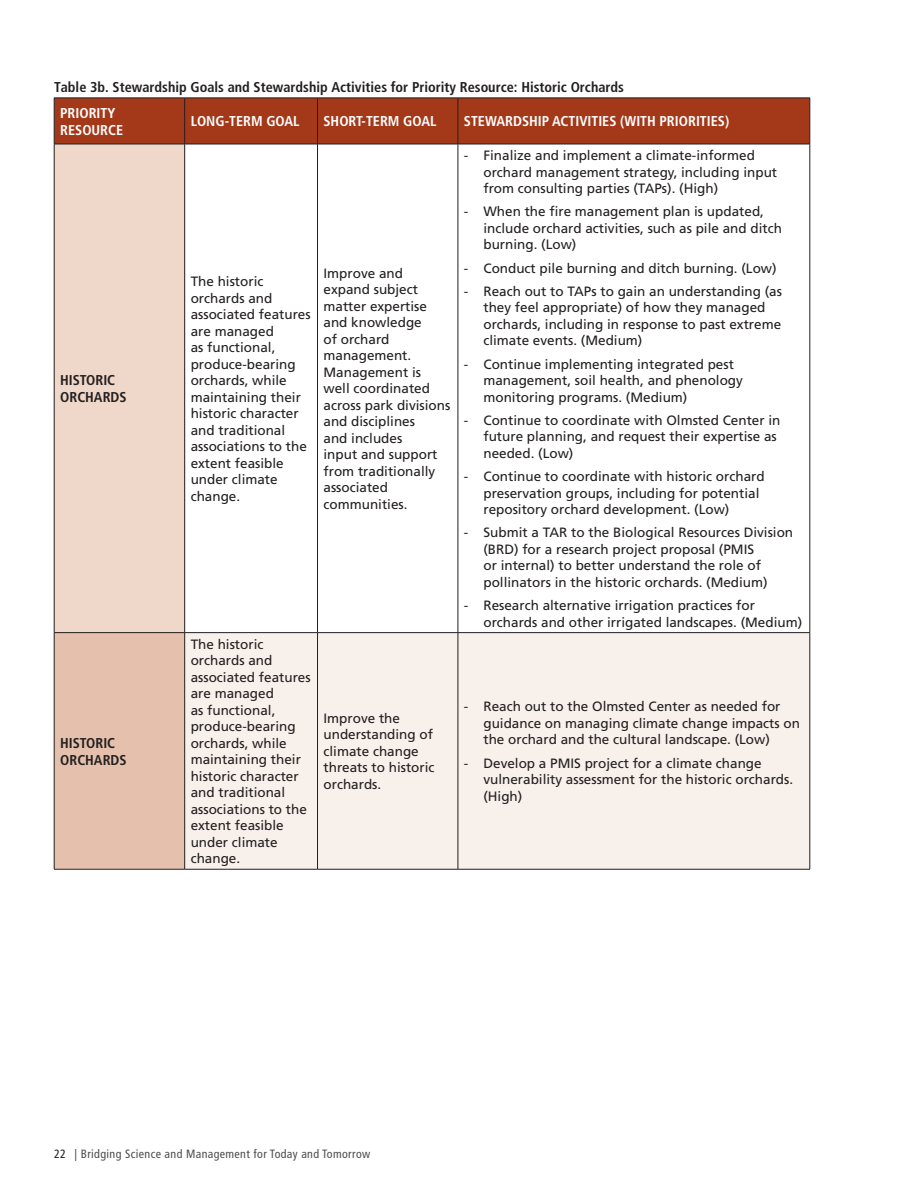
<style>
.page{position:relative;width:918px;height:1188px;background:#fff}
.page>*{position:absolute;margin:0;border:0;box-sizing:border-box;transform-origin:0 0}
.t1{font:700 condensed 14.25px/17.2px "Frutiger LT Std";color:#231f20}
.t2{font:700 condensed 14.25px/17.2px "Frutiger LT Std";color:#fff}
.t3{font:13.5px/16.5px "Frutiger LT Std";color:#231f20}
.t4{font:condensed 12px "Frutiger LT Std";letter-spacing:.03em;color:#4b4c4d}
.s1{color:#231f20}
</style>
<div class="page">
<div style="left:55px;top:99px;width:755px;height:45px;background:#a4391a"></div>
<div style="left:54px;top:144px;width:131px;height:489px;background:#efd7c9"></div>
<div style="left:54px;top:633px;width:131px;height:236px;background:#e5c1ad"></div>
<div style="left:185px;top:633px;width:625px;height:236px;background:#f7f0eb"></div>
<hr style="left:54px;top:98px;width:131px;height:1px;background:#231f20">
<hr style="left:54px;top:98px;width:1px;height:46px;background:#231f20">
<hr style="left:185px;top:98px;width:133px;height:1px;background:#231f20">
<hr style="left:184px;top:98px;width:1px;height:46px;background:#231f20">
<hr style="left:318px;top:98px;width:140px;height:1px;background:#231f20">
<hr style="left:317px;top:98px;width:1px;height:46px;background:#231f20">
<hr style="left:458px;top:98px;width:352px;height:1px;background:#231f20">
<hr style="left:458px;top:98px;width:1px;height:46px;background:#231f20">
<hr style="left:810px;top:98px;width:1px;height:46px;background:#231f20">
<hr style="left:54px;top:144px;width:131px;height:1px;background:#231f20">
<hr style="left:54px;top:144px;width:1px;height:488px;background:#231f20">
<hr style="left:185px;top:144px;width:133px;height:1px;background:#231f20">
<hr style="left:184px;top:144px;width:1px;height:488px;background:#231f20">
<hr style="left:318px;top:144px;width:140px;height:1px;background:#231f20">
<hr style="left:317px;top:144px;width:1px;height:488px;background:#231f20">
<hr style="left:458px;top:144px;width:352px;height:1px;background:#231f20">
<hr style="left:458px;top:144px;width:1px;height:488px;background:#231f20">
<hr style="left:810px;top:144px;width:1px;height:488px;background:#231f20">
<hr style="left:185px;top:632px;width:133px;height:1px;background:#231f20">
<hr style="left:318px;top:632px;width:140px;height:1px;background:#231f20">
<hr style="left:317px;top:633px;width:1px;height:236px;background:#231f20">
<hr style="left:458px;top:632px;width:352px;height:1px;background:#231f20">
<hr style="left:458px;top:633px;width:1px;height:236px;background:#231f20">
<hr style="left:810px;top:633px;width:1px;height:236px;background:#231f20">
<hr style="left:185px;top:869px;width:133px;height:1px;background:#231f20">
<hr style="left:318px;top:869px;width:140px;height:1px;background:#231f20">
<hr style="left:458px;top:869px;width:352px;height:1px;background:#231f20">
<hr style="left:54px;top:632px;width:131px;height:1px;background:#231f20">
<hr style="left:54px;top:633px;width:1px;height:236px;background:#231f20">
<hr style="left:184px;top:633px;width:1px;height:236px;background:#231f20">
<hr style="left:54px;top:869px;width:131px;height:1px;background:#231f20">
<p class="t1" style="left:54px;top:78px;width:572px">Table 3b. Stewardship Goals and Stewardship Activities for Priority Resource: Historic Orchards</p>
<p class="t2" style="left:60px;top:104px;width:65px">PRIORITY<br>RESOURCE</p>
<p class="t2" style="left:191px;top:113px;width:110px">LONG-TERM GOAL</p>
<p class="t2" style="left:324px;top:113px;width:114px">SHORT-TERM GOAL</p>
<p class="t2" style="left:464px;top:113px;width:267px">STEWARDSHIP ACTIVITIES (WITH PRIORITIES)</p>
<p class="t1" style="left:60px;top:372px;width:68px">HISTORIC<br>ORCHARDS</p>
<p class="t1" style="left:60px;top:734px;width:68px">HISTORIC<br>ORCHARDS</p>
<p class="t3" style="left:191px;top:273px;width:122px">The historic orchards and associated features are managed<br>as functional, produce-bearing orchards, while maintaining their historic character and traditional associations to the extent feasible under climate change.</p>
<p class="t3" style="left:324px;top:265px;width:128px">Improve and expand subject matter expertise and knowledge<br>of orchard management.<br>Management is well coordinated across park divisions and disciplines<br>and includes<br>input and support from traditionally associated communities.</p>
<p class="t3" style="left:483px;top:147px;width:295px;text-indent:-20px">- Finalize and implement a climate-informed orchard management strategy, including input from consulting parties (TAPs). (High)</p>
<p class="t3" style="left:483px;top:204px;width:300px;text-indent:-20px">- When the fire management plan is updated, include orchard activities, such as pile and ditch burning. (Low)</p>
<p class="t3" style="left:464px;top:260px;width:314px">- Conduct pile burning and ditch burning. (Low)</p>
<p class="t3" style="left:483px;top:283px;width:300px;text-indent:-20px">- Reach out to TAPs to gain an understanding (as they feel appropriate) of how they managed orchards, including in response to past extreme climate events. (Medium)</p>
<p class="t3" style="left:483px;top:356px;width:261px;text-indent:-20px">- Continue implementing integrated pest management, soil health, and phenology monitoring programs. (Medium)</p>
<p class="t3" style="left:483px;top:412px;width:299px;text-indent:-20px">- Continue to coordinate with Olmsted Center in future planning, and request their expertise as needed. (Low)</p>
<p class="t3" style="left:483px;top:468px;width:283px;text-indent:-20px">- Continue to coordinate with historic orchard preservation groups, including for potential repository orchard development. (Low)</p>
<p class="t3" style="left:483px;top:525px;width:311px;text-indent:-20px">- Submit a TAR to the Biological Resources Division (BRD) for a research project proposal (PMIS<br>or internal) to better understand the role of pollinators in the historic orchards. (Medium)</p>
<p class="t3" style="left:483px;top:597px;width:320px;text-indent:-20px">- Research alternative irrigation practices for orchards and other irrigated landscapes. (Medium)</p>
<p class="t3" style="left:191px;top:636px;width:122px">The historic orchards and associated features are managed<br>as functional, produce-bearing orchards, while maintaining their historic character and traditional associations to the extent feasible under climate change.</p>
<p class="t3" style="left:324px;top:710px;width:113px">Improve the understanding of climate change threats to historic orchards.</p>
<p class="t3" style="left:483px;top:699px;width:318px;text-indent:-20px">- Reach out to the Olmsted Center as needed for guidance on managing climate change impacts on the orchard and the cultural landscape. (Low)</p>
<p class="t3" style="left:483px;top:755px;width:311px;text-indent:-20px">- Develop a PMIS project for a climate change vulnerability assessment for the historic orchards. (High)</p>
<p class="t4" style="left:54px;top:1147px;width:318px"><span class="s1">22</span> | Bridging Science and Management for Today and Tomorrow</p>
</div>
